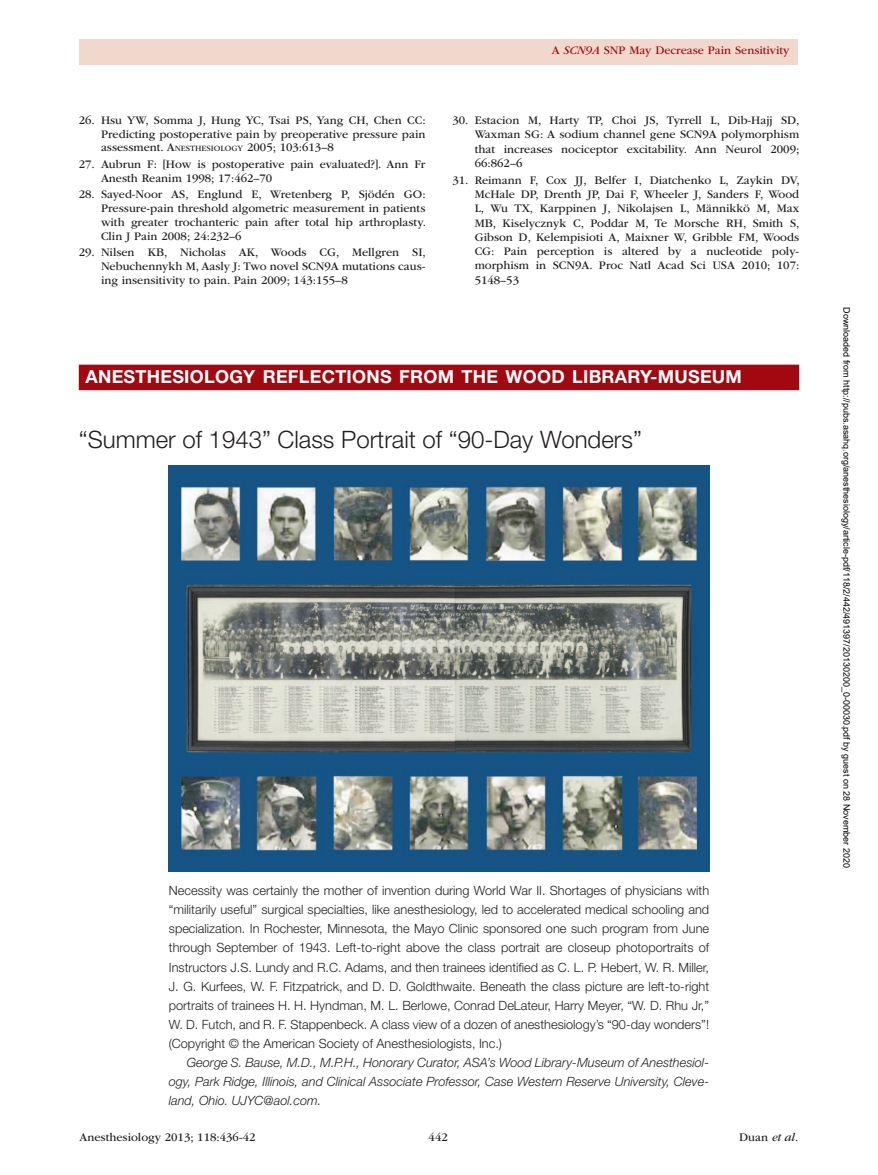
<style>
.page{position:relative;width:878px;height:1175px;background:#fff}
.page>*{position:absolute;margin:0;border:0;box-sizing:border-box;transform-origin:0 0}
.t1{font:300 24px "Helvetica Neue LT Std";color:#231f20}
.t2{font:700 18px "Helvetica Neue LT Std";letter-spacing:.015em;color:#fff}
.t3{font:300 12.75px/19.2px "Helvetica Neue LT Std";color:#231f20;text-align:justify}
.t4{font:italic 300 12.75px/19.2px "Helvetica Neue LT Std";color:#231f20;text-align:justify}
.t5{font:12px/14.2px "ITC Garamond Std";color:#231f20;text-align:justify}
.t6{font:12px "ITC Garamond Std";color:#a1080f}
.t7{font:italic 12px "ITC Garamond Std";color:#231f20}
.t8{font:9px "Arial";color:#000}
.s1{font-size:8.4px}
.s2{font-style:italic}
.s3{font-style:normal}
</style>
<div class="page">
<div style="left:79px;top:39px;width:718px;height:25px;background:#f1d8cd"></div>
<div style="left:79px;top:364px;width:720px;height:26px;background:#a1080f"></div>
<img style="left:169px;top:466px;width:540px;height:405px">
<p class="t5" style="left:101px;top:113px;width:326px;line-height:13.6px;text-indent:-22px">26. Hsu YW, Somma J, Hung YC, Tsai PS, Yang CH, Chen CC:<br>Predicting postoperative pain by preoperative pressure pain assessment. A<span class="s1">NESTHESIOLOGY</span> 2005; 103:613–8</p>
<p class="t5" style="left:101px;top:158px;width:326px;line-height:13.6px;text-indent:-22px">27. Aubrun F: [How is postoperative pain evaluated?]. Ann Fr<br>Anesth Reanim 1998; 17:462–70</p>
<p class="t5" style="left:101px;top:188px;width:326px;line-height:13.6px;text-indent:-22px">28. Sayed-Noor AS, Englund E, Wretenberg P, Sjödén GO:<br>Pressure-pain threshold algometric measurement in patients with greater trochanteric pain after total hip arthroplasty.<br>Clin J Pain 2008; 24:232–6</p>
<p class="t5" style="left:101px;top:246px;width:326px;line-height:13.6px;text-indent:-22px">29. Nilsen KB, Nicholas AK, Woods CG, Mellgren SI, Nebuchennykh M, Aasly J: Two novel SCN9A mutations caus&shy;ing insensitivity to pain. Pain 2009; 143:155–8</p>
<p class="t6" style="left:551px;top:44px;width:239px">A <span class="s2">SCN9A</span> SNP May Decrease Pain Sensitivity</p>
<p class="t5" style="left:474px;top:113px;width:326px;text-indent:-22px">30. Estacion M, Harty TP, Choi JS, Tyrrell L, Dib-Hajj SD, Waxman SG: A sodium channel gene SCN9A polymorphism that increases nociceptor excitability. Ann Neurol 2009; 66:862–6</p>
<p class="t5" style="left:474px;top:173px;width:326px;text-indent:-22px">31. Reimann F, Cox JJ, Belfer I, Diatchenko L, Zaykin DV, McHale DP, Drenth JP, Dai F, Wheeler J, Sanders F, Wood L, Wu TX, Karppinen J, Nikolajsen L, Männikkö M, Max MB, Kiselycznyk C, Poddar M, Te Morsche RH, Smith S, Gibson D, Kelempisioti A, Maixner W, Gribble FM, Woods CG: Pain perception is altered by a nucleotide poly&shy;morphism in SCN9A. Proc Natl Acad Sci USA 2010; 107:<br>5148–53</p>
<h2 class="t2" style="left:86px;top:365px;width:657px">ANESTHESIOLOGY REFLECTIONS FROM THE WOOD LIBRARY-MUSEUM</h2>
<h1 class="t1" style="left:79px;top:424px;width:564px">“Summer of 1943” Class Portrait of “90-Day Wonders”</h1>
<p class="t3" style="left:169px;top:880px;width:542px">Necessity was certainly the mother of invention during World War II. Shortages of physicians with “militarily useful” surgical specialties, like anesthesiology, led to accelerated medical schooling and specialization. In Rochester, Minnesota, the Mayo Clinic sponsored one such program from June through September of 1943. Left-to-right above the class portrait are closeup photoportraits of Instructors J.S. Lundy and R.C. Adams, and then trainees identified as C. L. P. Hebert, W. R. Miller, J. G. Kurfees, W. F. Fitzpatrick, and D. D. Goldthwaite. Beneath the class picture are left-to-right portraits of trainees H. H. Hyndman, M. L. Berlowe, Conrad DeLateur, Harry Meyer, “W. D. Rhu Jr,” W. D. Futch, and R. F. Stappenbeck. A class view of a dozen of anesthesiology’s “90-day wonders”! (Copyright © the American Society of Anesthesiologists, Inc.)</p>
<p class="t4" style="left:169px;top:1052px;width:541px;text-indent:18px">George S. Bause, M.D., M.P.H., Honorary Curator, ASA’s Wood Library-Museum of Anesthesiol&shy;ogy, Park Ridge, Illinois, and Clinical Associate Professor, Case Western Reserve University, Cleve&shy;land, Ohio. UJYC@aol.com.</p>
<p class="t5" style="left:80px;top:1129px;width:177px">Anesthesiology 2013; 118:436-42</p>
<p class="t5" style="left:428px;top:1129px;width:21px">442</p>
<p class="t7" style="left:739px;top:1130px;width:61px"><span class="s3">Duan</span> et al.</p>
<p class="t8" style="left:850px;top:307px;width:562px;rotate:90deg">Downloaded from http://pubs.asahq.org/anesthesiology/article-pdf/118/2/442/491397/20130200_0-00030.pdf by guest on 28 November 2020</p>
</div>
